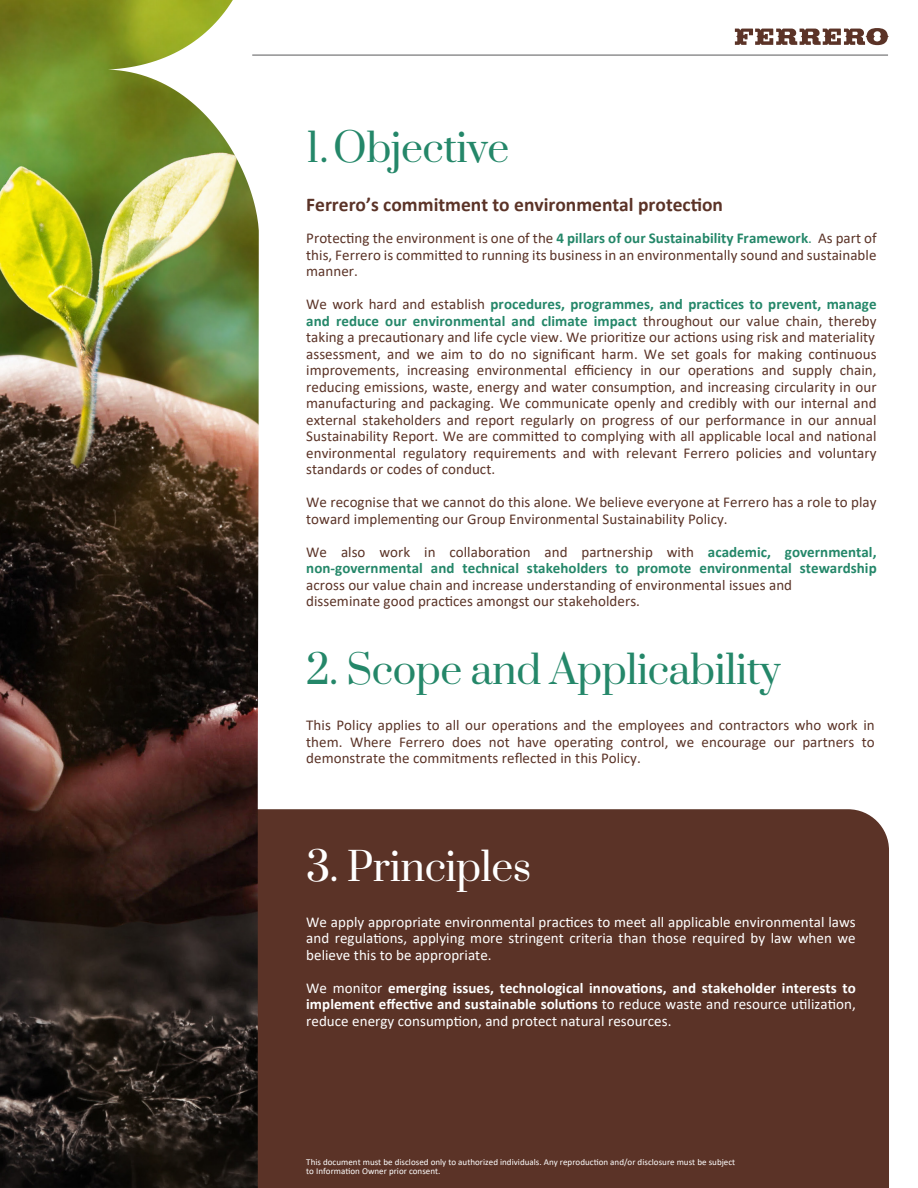
<style>
.page{position:relative;width:918px;height:1188px;background:#fff}
.page>*{position:absolute;margin:0;border:0;box-sizing:border-box;transform-origin:0 0}
.t1{font:39px "Prata";letter-spacing:-.015em;color:#248769}
.t2{font:39px "Prata";letter-spacing:-.015em;color:#fff}
.t3{font:700 19.5px "Calibri";color:#5b3327}
.t4{font:15px/16.5px "Calibri";letter-spacing:.005em;color:#5b3327;text-align:justify}
.t5{font:700 15px/16.5px "Calibri";letter-spacing:.005em;color:#fff;text-align:justify}
.t6{font:15px/16.5px "Calibri";letter-spacing:.005em;color:#fff;text-align:justify}
.t7{font:700 15px/16.5px "Calibri";letter-spacing:.005em;color:#248769}
.t8{font:9px/9px "Calibri";letter-spacing:.005em;color:#fff}
.s1{font-weight:700;color:#248769}
.s2{color:#248769}
.s3{font-weight:400;color:#5b3327}
.s4{font-weight:400}
</style>
<div class="page">
<div style="left:259px;top:809px;width:630px;height:379px;background:#5b3327"></div>
<svg style="left:735px;top:28px;width:154px;height:17px"></svg>
<hr style="left:252px;top:55px;width:636px;height:1px;background:#58595b">
<img style="left:0;top:0;width:259px;height:1188px">
<h1 class="t1" style="left:306px;top:115px;width:204px">1.Objective</h1>
<h2 class="t3" style="left:306px;top:191px;width:418px">Ferrero’s commitment to environmental protection</h2>
<p class="t4" style="left:306px;top:229px;width:572px">Protecting the environment is one of the <span class="s1">4 pillars of our Sustainability Framework</span><span class="s2">.</span> As part of this, Ferrero is committed to running its business in an environmentally sound and sustainable manner.</p>
<p class="t4" style="left:306px;top:295px;width:572px">We work hard and establish <span class="s1">procedures, programmes, and practices to prevent, manage and reduce our environmental and climate impact</span> throughout our value chain, thereby taking a precautionary and life cycle view. We prioritize our actions using risk and materiality assessment, and we aim to do no significant harm. We set goals for making continuous improvements, increasing environmental efficiency in our operations and supply chain, reducing emissions, waste, energy and water consumption, and increasing circularity in our manufacturing and packaging. We communicate openly and credibly with our internal and external stakeholders and report regularly on progress of our performance in our annual Sustainability Report. We are committed to complying with all applicable local and national environmental regulatory requirements and with relevant Ferrero policies and voluntary standards or codes of conduct.</p>
<p class="t4" style="left:306px;top:493px;width:572px">We recognise that we cannot do this alone. We believe everyone at Ferrero has a role to play toward implementing our Group Environmental Sustainability Policy.</p>
<p class="t7" style="left:306px;top:543px;width:572px"><span class="s3">We also work in collaboration and partnership with</span> academic, governmental, non-governmental and technical stakeholders to promote environmental stewardship</p>
<p class="t4" style="left:306px;top:576px;width:487px">across our value chain and increase understanding of environmental issues and disseminate good practices amongst our stakeholders.</p>
<h1 class="t1" style="left:306px;top:637px;width:476px">2. Scope and Applicability</h1>
<p class="t4" style="left:306px;top:717px;width:570px">This Policy applies to all our operations and the employees and contractors who work in them. Where Ferrero does not have operating control, we encourage our partners to demonstrate the commitments reflected in this Policy.</p>
<h1 class="t2" style="left:306px;top:834px;width:227px">3. Principles</h1>
<p class="t6" style="left:306px;top:913px;width:551px">We apply appropriate environmental practices to meet all applicable environmental laws and regulations, applying more stringent criteria than those required by law when we believe this to be appropriate.</p>
<p class="t5" style="left:306px;top:979px;width:551px"><span class="s4">We monitor</span> emerging issues, technological innovations, and stakeholder interests to implement effective and sustainable solutions <span class="s4">to reduce waste and resource utilization, reduce energy consumption, and protect natural resources.</span></p>
<p class="t8" style="left:306px;top:1157px;width:431px">This document must be disclosed only to authorized individuals. Any reproduction and/or disclosure must be subject to Information Owner prior consent.</p>
</div>
